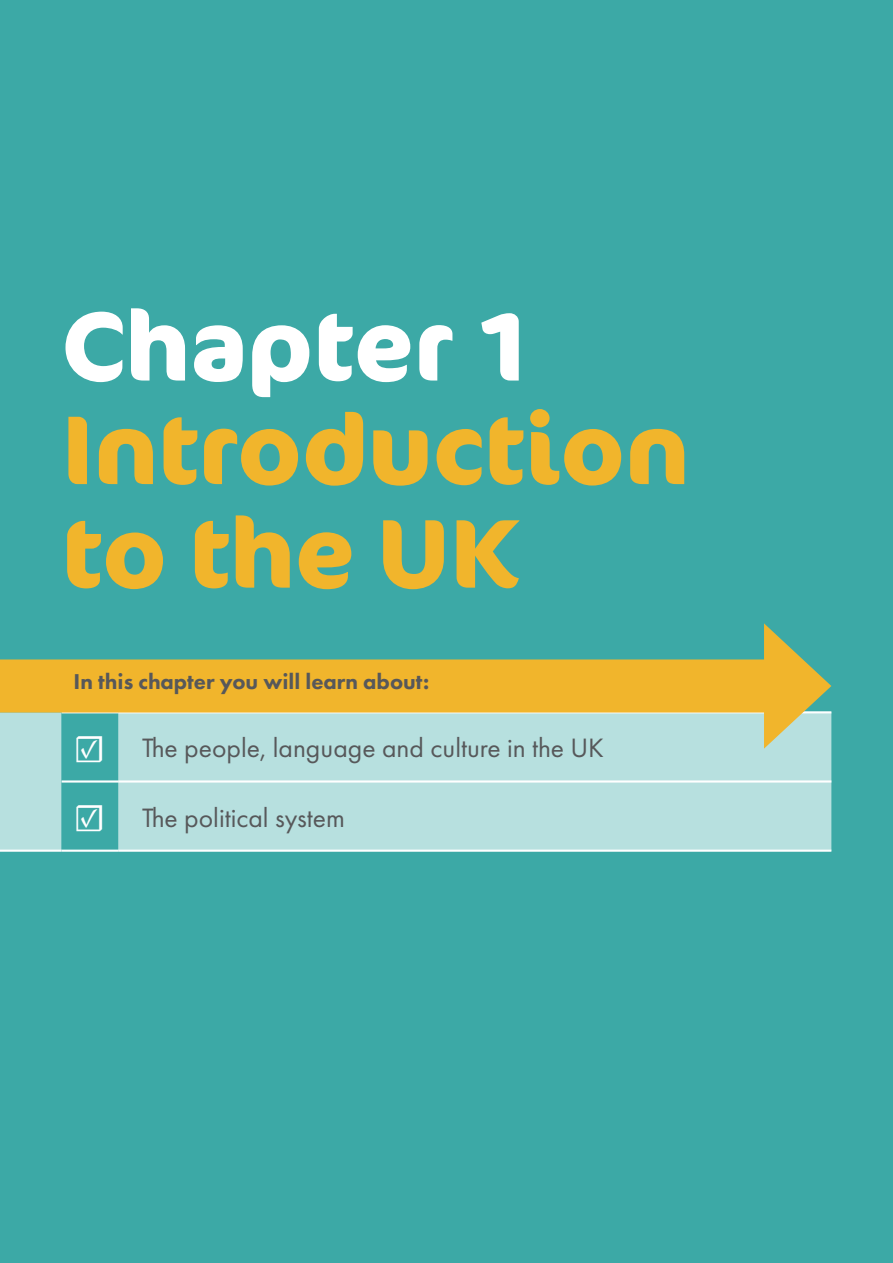
<style>
.page{position:relative;width:893px;height:1263px;background:#3ca9a6}
.page>*{position:absolute;margin:0;border:0;box-sizing:border-box;transform-origin:0 0}
.A_Heading{font:700 97.65px/103.5px "Cocon OT";color:#f1b52c}
.A_Heading-2{font:700 97.65px "Cocon OT";color:#fff}
.t1{font:38.25px "Minion Pro";color:#fff}
.BODY_text{font:27.6px "Futura PT";color:#57585a}
.BODY_text-2{font:800 22.35px "Futura PT";color:#57585a}
</style>
<div class="page">
<div style="left:0;top:712px;width:831px;height:138px;background:#b7e0df"></div>
<svg style="left:62px;top:713px;width:56px;height:137px"></svg>
<hr style="left:62px;top:711px;width:56px;height:2px;background:#fff">
<hr style="left:118px;top:711px;width:713px;height:2px;background:#fff">
<hr style="left:62px;top:780px;width:56px;height:2px;background:#fff">
<hr style="left:118px;top:780px;width:713px;height:2px;background:#fff">
<hr style="left:0;top:850px;width:62px;height:2px;background:#fff">
<hr style="left:62px;top:850px;width:56px;height:2px;background:#fff">
<hr style="left:118px;top:850px;width:713px;height:2px;background:#fff">
<div style="left:0;top:659px;width:786px;height:53px;background:#f1b52c"></div>
<svg style="left:764px;top:623px;width:67px;height:126px"></svg>
<p class="A_Heading-2" style="left:62px;top:288px;width:475px">Chapter 1</p>
<p class="A_Heading" style="left:62px;top:400px;width:629px">Introduction to the UK</p>
<p class="BODY_text-2" style="left:74px;top:667px;width:357px">In this chapter you will learn about:</p>
<p class="t1" style="left:74px;top:723px;width:34px">☑</p>
<p class="BODY_text" style="left:142px;top:732px;width:463px">The people, language and culture in the UK</p>
<p class="t1" style="left:74px;top:792px;width:34px">☑</p>
<p class="BODY_text" style="left:142px;top:801px;width:204px">The political system</p>
</div>
